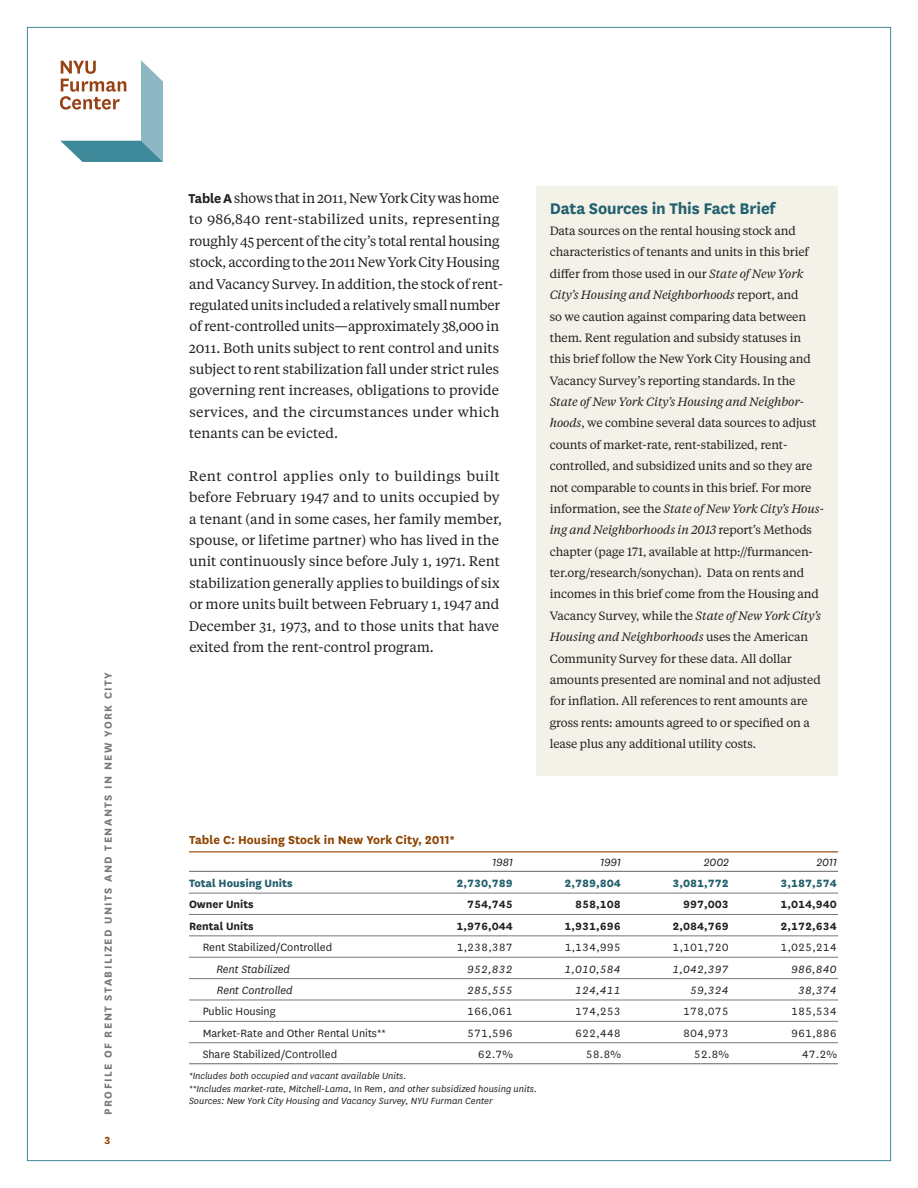
<style>
.page{position:relative;width:918px;height:1188px;background:#fff}
.page>*{position:absolute;margin:0;border:0;box-sizing:border-box;transform-origin:0 0}
.Title_Head{font:700 18px "National";letter-spacing:-.01em;color:#22606d}
.Text{font:13.8px/21.3px "Tiempos Text";color:#231f20}
.Chart_head{font:700 13.5px "National";letter-spacing:.005em;color:#8d4300}
.Table_Text{font:12.3px "National";color:#231f20}
.Table_Text-2{font:italic 12.3px "National";color:#231f20}
.Table_Text-3{font:700 12.3px "National";color:#231f20}
.Table_Text-4{font:800 12.3px "National";color:#22606d}
.Title_Head-2{font:12px/21.3px "Tiempos Text";letter-spacing:-.01em;color:#231f20}
.t1{font:700 12px "National";letter-spacing:.12em;color:#76787b}
.t2{font:700 12px "National";color:#8d4300}
.Table_Text-5{font:italic 10.5px/12.3px "National";color:#231f20}
.s1{font-family:"National";font-weight:700;font-size:15px}
.s2{font-style:italic}
.s3{font-style:normal}
</style>
<div class="page">
<svg style="left:60px;top:60px;width:103px;height:102px"></svg>
<hr style="left:189px;top:851px;width:649px;height:1px;background:#8d4300">
<hr style="left:189px;top:871px;width:649px;height:1px;background:#76787b">
<hr style="left:189px;top:893px;width:649px;height:1px;background:#76787b">
<hr style="left:189px;top:914px;width:649px;height:1px;background:#76787b">
<hr style="left:189px;top:936px;width:649px;height:1px;background:#76787b">
<hr style="left:189px;top:957px;width:649px;height:1px;background:#76787b">
<hr style="left:189px;top:978px;width:649px;height:1px;background:#76787b">
<hr style="left:189px;top:1000px;width:649px;height:1px;background:#76787b">
<hr style="left:189px;top:1021px;width:649px;height:1px;background:#76787b">
<hr style="left:189px;top:1042px;width:649px;height:1px;background:#76787b">
<hr style="left:189px;top:1063px;width:649px;height:1px;background:#76787b">
<div style="left:537px;top:186px;width:301px;height:589px;background:#f2f2e9"></div>
<p class="t1" style="left:100px;top:1115px;width:444px;rotate:-90deg">PROFILE OF RENT STABILIZED UNITS AND TENANTS IN NEW YORK CITY</p>
<p class="t2" style="left:105px;top:1131px;width:7px">3</p>
<p class="Text" style="left:189px;top:187px;width:316px"><span class="s1">Table A</span> shows that in 2011, New York City was home to 986,840 rent-stabilized units, representing roughly 45 percent of the city’s total rental housing stock, according to the 2011 New York City Housing and Vacancy Survey. In addition, the stock of rent&shy;regulated units included a relatively small number of rent-controlled units—approximately 38,000 in 2011. Both units subject to rent control and units subject to rent stabilization fall under strict rules governing rent increases, obligations to provide services, and the circumstances under which tenants can be evicted.</p>
<p class="Text" style="left:189px;top:465px;width:315px">Rent control applies only to buildings built before February 1947 and to units occupied by a tenant (and in some cases, her family member, spouse, or lifetime partner) who has lived in the unit continuously since before July 1, 1971. Rent stabilization generally applies to buildings of six or more units built between February 1, 1947 and December 31, 1973, and to those units that have exited from the rent-control program.</p>
<p class="Chart_head" style="left:189px;top:831px;width:268px">Table C: Housing Stock in New York City, 2011*</p>
<p class="Title_Head" style="left:550px;top:195px;width:227px">Data Sources in This Fact Brief</p>
<p class="Title_Head-2" style="left:550px;top:220px;width:276px">Data sources on the rental housing stock and characteristics of tenants and units in this brief differ from those used in our <span class="s2">State of New York City’s Housing and Neighborhoods</span> report, and<br>so we caution against comparing data between them. Rent regulation and subsidy statuses in this brief follow the New York City Housing and Vacancy Survey’s reporting standards. In the <span class="s2">State of New York City’s Housing and Neighbor&shy;hoods</span>, we combine several data sources to adjust counts of market-rate, rent-stabilized, rent&shy;controlled, and subsidized units and so they are not comparable to counts in this brief. For more information, see the <span class="s2">State of New York City’s Hous&shy;ing and Neighborhoods in 2013</span> report’s Methods chapter (page 171, available at http://furmancen&shy;ter.org/research/sonychan). Data on rents and incomes in this brief come from the Housing and Vacancy Survey, while the <span class="s2">State of New York City’s Housing and Neighborhoods</span> uses the American Community Survey for these data. All dollar amounts presented are nominal and not adjusted for inflation. All references to rent amounts are gross rents: amounts agreed to or specified on a lease plus any additional utility costs.</p>
<p class="Table_Text-2" style="left:493px;top:854px;width:22px">1981</p>
<p class="Table_Text-2" style="left:600px;top:854px;width:22px">1991</p>
<p class="Table_Text-2" style="left:704px;top:854px;width:27px">2002</p>
<p class="Table_Text-2" style="left:816px;top:854px;width:22px">2011</p>
<p class="Table_Text-4" style="left:189px;top:874px;width:105px">Total Housing Units</p>
<p class="Table_Text-4" style="left:456px;top:874px;width:58px">2,730,789</p>
<p class="Table_Text-4" style="left:564px;top:874px;width:58px">2,789,804</p>
<p class="Table_Text-4" style="left:672px;top:874px;width:58px">3,081,772</p>
<p class="Table_Text-4" style="left:780px;top:874px;width:58px">3,187,574</p>
<p class="Table_Text-3" style="left:189px;top:896px;width:66px">Owner Units</p>
<p class="Table_Text-3" style="left:467px;top:896px;width:47px">754,745</p>
<p class="Table_Text-3" style="left:575px;top:896px;width:47px">858,108</p>
<p class="Table_Text-3" style="left:683px;top:896px;width:47px">997,003</p>
<p class="Table_Text-3" style="left:780px;top:896px;width:58px">1,014,940</p>
<p class="Table_Text-3" style="left:189px;top:917px;width:66px">Rental Units</p>
<p class="Table_Text-3" style="left:456px;top:917px;width:58px">1,976,044</p>
<p class="Table_Text-3" style="left:564px;top:917px;width:58px">1,931,696</p>
<p class="Table_Text-3" style="left:672px;top:917px;width:58px">2,084,769</p>
<p class="Table_Text-3" style="left:780px;top:917px;width:58px">2,172,634</p>
<p class="Table_Text" style="left:203px;top:939px;width:131px">Rent Stabilized/Controlled</p>
<p class="Table_Text" style="left:457px;top:939px;width:58px">1,238,387</p>
<p class="Table_Text" style="left:565px;top:939px;width:58px">1,134,995</p>
<p class="Table_Text" style="left:673px;top:939px;width:58px">1,101,720</p>
<p class="Table_Text" style="left:781px;top:939px;width:58px">1,025,214</p>
<p class="Table_Text-2" style="left:216px;top:961px;width:75px">Rent Stabilized</p>
<p class="Table_Text-2" style="left:467px;top:961px;width:47px">952,832</p>
<p class="Table_Text-2" style="left:565px;top:961px;width:58px">1,010,584</p>
<p class="Table_Text-2" style="left:673px;top:961px;width:58px">1,042,397</p>
<p class="Table_Text-2" style="left:791px;top:961px;width:47px">986,840</p>
<p class="Table_Text-2" style="left:217px;top:983px;width:77px">Rent Controlled</p>
<p class="Table_Text-2" style="left:467px;top:983px;width:47px">285,555</p>
<p class="Table_Text-2" style="left:575px;top:983px;width:47px">124,411</p>
<p class="Table_Text-2" style="left:690px;top:983px;width:40px">59,324</p>
<p class="Table_Text-2" style="left:798px;top:983px;width:40px">38,374</p>
<p class="Table_Text" style="left:203px;top:1004px;width:75px">Public Housing</p>
<p class="Table_Text" style="left:467px;top:1004px;width:47px">166,061</p>
<p class="Table_Text" style="left:575px;top:1004px;width:47px">174,253</p>
<p class="Table_Text" style="left:683px;top:1004px;width:47px">178,075</p>
<p class="Table_Text" style="left:791px;top:1004px;width:47px">185,534</p>
<p class="Table_Text" style="left:203px;top:1025px;width:185px">Market-Rate and Other Rental Units**</p>
<p class="Table_Text" style="left:467px;top:1025px;width:47px">571,596</p>
<p class="Table_Text" style="left:575px;top:1025px;width:47px">622,448</p>
<p class="Table_Text" style="left:683px;top:1025px;width:47px">804,973</p>
<p class="Table_Text" style="left:791px;top:1025px;width:47px">961,886</p>
<p class="Table_Text" style="left:203px;top:1046px;width:136px">Share Stabilized/Controlled</p>
<p class="Table_Text" style="left:478px;top:1046px;width:37px">62.7%</p>
<p class="Table_Text" style="left:586px;top:1046px;width:37px">58.8%</p>
<p class="Table_Text" style="left:694px;top:1046px;width:37px">52.8%</p>
<p class="Table_Text" style="left:802px;top:1046px;width:37px">47.2%</p>
<p class="Table_Text-5" style="left:189px;top:1070px;width:350px">*Includes both occupied and vacant available Units.<br>**Includes market-rate, Mitchell-Lama, <span class="s3">In Rem</span>, and other subsidized housing units.<br>Sources: New York City Housing and Vacancy Survey, NYU Furman Center</p>
</div>
